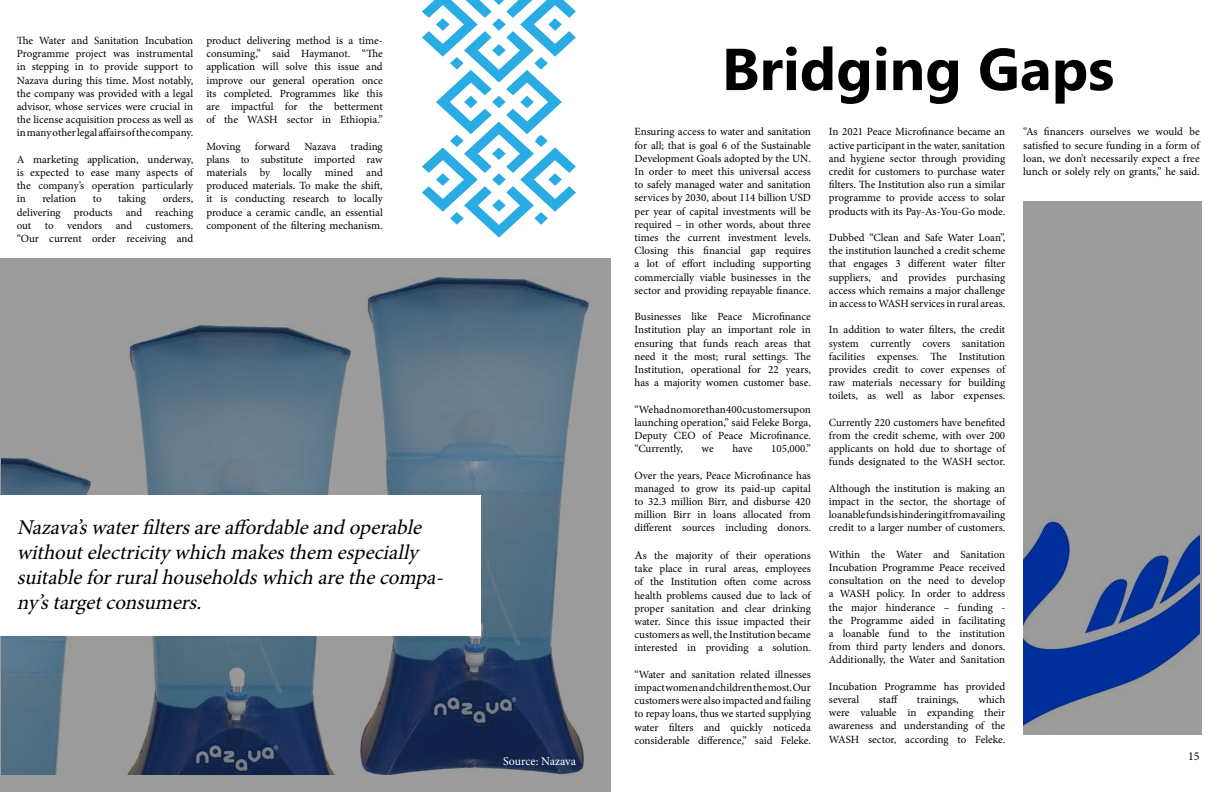
<style>
.page{position:relative;width:1224px;height:792px;background:#fff}
.page>*{position:absolute;margin:0;border:0;box-sizing:border-box;transform-origin:0 0}
.t1{font:700 59px "Ebrima";color:#000}
.t2{font:italic 21px/25.2px "Minion Pro";color:#000}
.t3{font:12px "Minion Pro";color:#fff}
.t4{font:12px "Minion Pro";color:#000}
.t5{font:11px/13.2px "Minion Pro";letter-spacing:-.005em;color:#000;text-align:justify}
.s1{font-size:12px}
</style>
<div class="page">
<svg style="left:0;top:259px;width:611px;height:533px;background:#6c7a87"></svg>
<div style="left:0;top:496px;width:481px;height:140px;background:#fff"></div>
<svg style="left:422px;top:0;width:154px;height:238px"></svg>
<svg style="left:492px;top:147px;width:14px;height:13px"></svg>
<svg style="left:1023px;top:201px;width:179px;height:534px;background:#80889b"></svg>
<p class="t5" style="left:17px;top:34px;width:178px">The Water and Sanitation Incubation Programme project was instrumental in stepping in to provide support to Nazava during this time. Most notably, the company was provided with a legal advisor, whose services were crucial in the license acquisition process as well as in many other legal affairs of the company.</p>
<p class="t5" style="left:17px;top:153px;width:178px">A marketing application, underway, is expected to ease many aspects of the company’s operation particularly in</p>
<p class="t5" style="left:17px;top:192px;width:178px;text-indent:146px">orders, delivering products and reaching out to vendors and customers. “Our current order receiving and</p>
<p class="t5" style="left:42px;top:192px;width:35px">relation</p>
<p class="t5" style="left:93px;top:192px;width:10px">to</p>
<p class="t5" style="left:118px;top:192px;width:29px">taking</p>
<p class="t5" style="left:206px;top:34px;width:178px">product delivering method is a time&shy;consuming,” said Haymanot. “The application will solve this issue and improve our general operation once its completed. Programmes like this are impactful for the betterment of the WASH sector in Ethiopia.”</p>
<p class="t5" style="left:206px;top:140px;width:36px">Moving</p>
<p class="t5" style="left:255px;top:140px;width:37px">forward</p>
<p class="t5" style="left:304px;top:140px;width:33px">Nazava</p>
<p class="t5" style="left:206px;top:140px;width:178px;text-indent:144px">trading plans to substitute imported raw materials by locally mined and produced materials. To make the shift, it is conducting research to locally produce a ceramic candle, an essential component of the filtering mechanism.</p>
<h2 class="t2" style="left:17px;top:514px;width:434px">Nazava’swaterfiltersareaffordableandoperable withoutelectricitywhich makesthem especially suitableforruralhouseholdswhich arethecompa&shy;ny’stargetconsumers.</h2>
<p class="t3" style="left:503px;top:753px;width:74px">Source: Nazava</p>
<h1 class="t1" style="left:722px;top:23px;width:394px">Bridging Gaps</h1>
<p class="t5" style="left:634px;top:125px;width:178px">Ensuring access to water and sanitation for all; that is goal 6 of the Sustainable Development Goals adopted by the UN.<br>In order to meet this universal access to safely managed water and sanitation services by 2030, about 114 billion USD per year of capital investments will be required – in other words, about three times the current investment levels.<br>Closing this financial gap requires a lot of effort including supporting commercially viable businesses in the sector and providing repayable finance.</p>
<p class="t5" style="left:634px;top:310px;width:178px">Businesses like Peace Microfinance Institution play an important role in ensuring that funds reach areas that need it the most; rural settings. The Institution, operational for 22 years, has a majority women customer base.</p>
<p class="t5" style="left:634px;top:403px;width:178px">“We had no more than 400 customers upon launching operation,” said Feleke Borga, Deputy CEO of Peace Microfinance. “Currently,</p>
<p class="t5" style="left:1023px;top:125px;width:178px">“As financers ourselves we would be satisfied to secure funding in a form of loan, we don’t necessarily expect a free lunch or solely rely on grants,” he said.</p>
<p class="t5" style="left:829px;top:125px;width:178px">In 2021 Peace Microfinance became an active participant in the water, sanitation and hygiene sector through providing credit for customers to purchase water filters. The Institution also run a similar programme to provide access to solar products with its Pay-As-You-Go mode.</p>
<p class="t5" style="left:829px;top:231px;width:178px">Dubbed “Clean and Safe Water Loan”, the institution launched a credit scheme that engages 3 different water filter suppliers, and provides purchasing access which remains a major challenge in access to WASH services in rural areas.</p>
<p class="t5" style="left:829px;top:323px;width:178px">In addition to water filters, the credit system currently covers sanitation facilities expenses. The Institution provides credit to cover expenses of raw materials necessary for building toilets, as well as labor expenses.</p>
<p class="t5" style="left:829px;top:416px;width:178px">Currently 220 customers have benefited from the credit scheme, with over 200 applicants on hold due to shortage of funds designated to the WASH sector.</p>
<p class="t5" style="left:829px;top:482px;width:178px">Although the institution is making an impact in the sector, the shortage of loanable funds is hindering it from availing credit to a larger number of customers.</p>
<p class="t5" style="left:829px;top:548px;width:178px">Within the Water and Sanitation Incubation Programme Peace received consultation on the need to develop a WASH policy. In order to address the major hinderance – funding - the Programme aided in facilitating a loanable fund to the institution from third party lenders and donors.<br>Additionally, the Water and Sanitation</p>
<p class="t5" style="left:829px;top:680px;width:178px">Incubation Programme has provided several</p>
<p class="t5" style="left:702px;top:442px;width:14px">we</p>
<p class="t5" style="left:732px;top:442px;width:22px">have</p>
<p class="t5" style="left:771px;top:442px;width:41px">105,000.”</p>
<p class="t5" style="left:634px;top:469px;width:178px">Over the years, Peace Microfinance has managed to grow its paid-up capital to 32.3 million Birr, and disburse 420 million Birr in loans allocated from different sources including donors.</p>
<p class="t5" style="left:634px;top:549px;width:178px"><span class="s1">A</span>s the majority of their operations take place in rural areas, employees of the Institution often come across health problems caused due to lack of proper sanitation and clear drinking water. Since this issue impacted their customers as well, the Institution became interested in providing a solution.</p>
<p class="t5" style="left:634px;top:668px;width:178px">“Water and sanitation related illnesses impact women and children the most. Our customers were also impacted and failing to repay loans, thus we started supplying water filters and quickly noticeda considerable difference,” said Feleke.</p>
<p class="t5" style="left:829px;top:693px;width:178px;text-indent:150px">which were valuable in expanding their awareness and understanding of the WASH sector, according to Feleke.</p>
<p class="t5" style="left:879px;top:693px;width:21px">staff</p>
<p class="t5" style="left:917px;top:693px;width:43px">trainings,</p>
<p class="t4" style="left:1188px;top:748px;width:13px">15</p>
</div>
